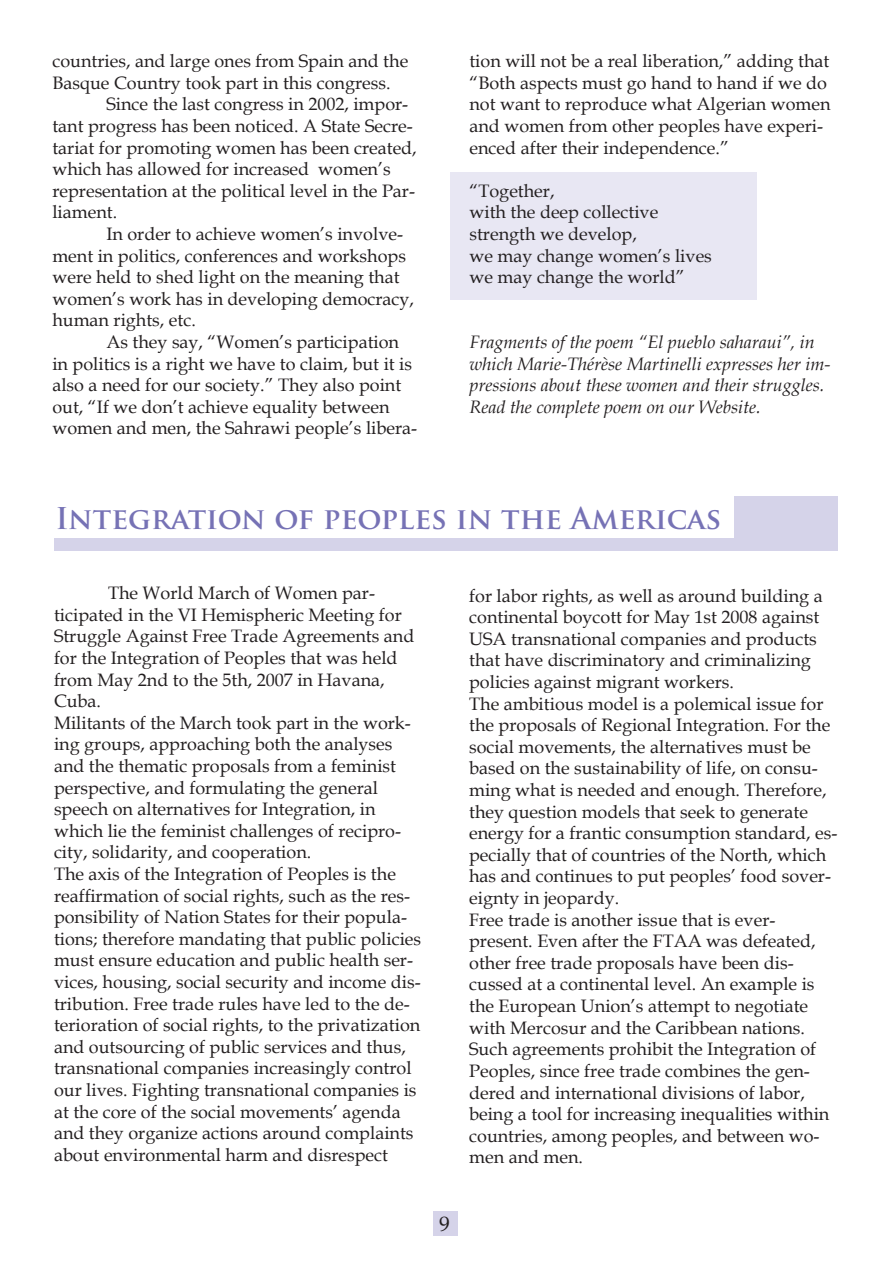
<style>
.page{position:relative;width:893px;height:1263px;background:#fff}
.page>*{position:absolute;margin:0;border:0;box-sizing:border-box;transform-origin:0 0}
.t1{font:700 29.25px "Trajan Pro";color:#7672b5}
.t2{font:21px "Book Antiqua";color:#231f20}
.t3{font:18px/21.6px "Book Antiqua";color:#231f20}
.t4{font:italic 18px/21.6px "Book Antiqua";color:#231f20}
</style>
<div class="page">
<div style="left:450px;top:173px;width:307px;height:127px;background:#e8e7f3"></div>
<div style="left:54px;top:496px;width:784px;height:55px;background:#d5d3e9"></div>
<div style="left:31px;top:488px;width:702px;height:50px;background:#fff"></div>
<div style="left:433px;top:1211px;width:24px;height:25px;background:#d5d3e9"></div>
<p class="t3" style="left:52px;top:50px;width:357px">countries, and large ones from Spain and the</p>
<p class="t3" style="left:52px;top:71px;width:340px">Basque Country took part in this congress.</p>
<p class="t3" style="left:106px;top:93px;width:303px">Since the last congress in 2002, impor-</p>
<p class="t3" style="left:52px;top:115px;width:362px">tant progress has been noticed. A State Secre-</p>
<p class="t3" style="left:52px;top:136px;width:366px">tariat for promoting women has been created,</p>
<p class="t3" style="left:52px;top:158px;width:340px">which has allowed for increased women’s</p>
<p class="t3" style="left:52px;top:179px;width:364px">representation at the political level in the Par-</p>
<p class="t3" style="left:52px;top:201px;width:66px">liament.</p>
<p class="t3" style="left:106px;top:223px;width:298px">In order to achieve women’s involve-</p>
<p class="t3" style="left:52px;top:244px;width:355px">ment in politics, conferences and workshops</p>
<p class="t3" style="left:52px;top:266px;width:349px">were held to shed light on the meaning that</p>
<p class="t3" style="left:52px;top:287px;width:363px">women’s work has in developing democracy,</p>
<p class="t3" style="left:52px;top:309px;width:145px">human rights, etc.</p>
<p class="t3" style="left:106px;top:331px;width:294px">As they say, “Women’s participation</p>
<p class="t3" style="left:52px;top:352px;width:361px">in politics is a right we have to claim, but it is</p>
<p class="t3" style="left:52px;top:374px;width:350px">also a need for our society.” They also point</p>
<p class="t3" style="left:52px;top:395px;width:339px">out, “If we don’t achieve equality between</p>
<p class="t3" style="left:52px;top:417px;width:366px">women and men, the Sahrawi people’s libera-</p>
<p class="t3" style="left:469px;top:50px;width:363px">tion will not be a real liberation,” adding that “Both aspects must go hand to hand if we do not want to reproduce what Algerian women and women from other peoples have experi&shy;enced after their independence.”</p>
<p class="t3" style="left:469px;top:179px;width:244px">“Together,<br>with the deep collective strength we develop,<br>we may change women’s lives we may change the world”</p>
<p class="t4" style="left:469px;top:330px;width:362px">Fragments of the poem “El pueblo saharaui”, in which Marie-Thérèse Martinelli expresses her im&shy;pressions about these women and their struggles.<br>Read the complete poem on our Website.</p>
<h1 class="t1" style="left:56px;top:500px;width:667px">Integration of peoples in the Americas</h1>
<p class="t3" style="left:54px;top:582px;width:369px;text-indent:54px">The World March of Women par&shy;ticipated in the VI Hemispheric Meeting for Struggle Against Free Trade Agreements and for the Integration of Peoples that was held from May 2nd to the 5th, 2007 in Havana, Cuba.<br>Militants of the March took part in the work&shy;ing groups, approaching both the analyses and the thematic proposals from a feminist perspective, and formulating the general speech on alternatives for Integration, in which lie the feminist challenges of recipro&shy;city, solidarity, and cooperation.<br>The axis of the Integration of Peoples is the reaffirmation of social rights, such as the res&shy;ponsibility of Nation States for their popula&shy;tions; therefore mandating that public policies must ensure education and public health ser&shy;vices, housing, social security and income dis&shy;tribution. Free trade rules have led to the de&shy;terioration of social rights, to the privatization and outsourcing of public services and thus, transnational companies increasingly control our lives. Fighting transnational companies is at the core of the social movements’ agenda and they organize actions around complaints about environmental harm and disrespect</p>
<p class="t3" style="left:469px;top:584px;width:370px">for labor rights, as well as around building a continental boycott for May 1st 2008 against USA transnational companies and products that have discriminatory and criminalizing policies against migrant workers.<br>The ambitious model is a polemical issue for the proposals of Regional Integration. For the social movements, the alternatives must be based on the sustainability of life, on consu&shy;ming what is needed and enough. Therefore, they question models that seek to generate energy for a frantic consumption standard, es&shy;pecially that of countries of the North, which has and continues to put peoples’ food sover&shy;eignty in jeopardy.<br>Free trade is another issue that is ever&shy;present. Even after the FTAA was defeated, other free trade proposals have been dis&shy;cussed at a continental level. An example is the European Union’s attempt to negotiate with Mercosur and the Caribbean nations.<br>Such agreements prohibit the Integration of Peoples, since free trade combines the gen&shy;dered and international divisions of labor, being a tool for increasing inequalities within countries, among peoples, and between wo&shy;men and men.</p>
<p class="t2" style="left:439px;top:1209px;width:12px">9</p>
</div>
